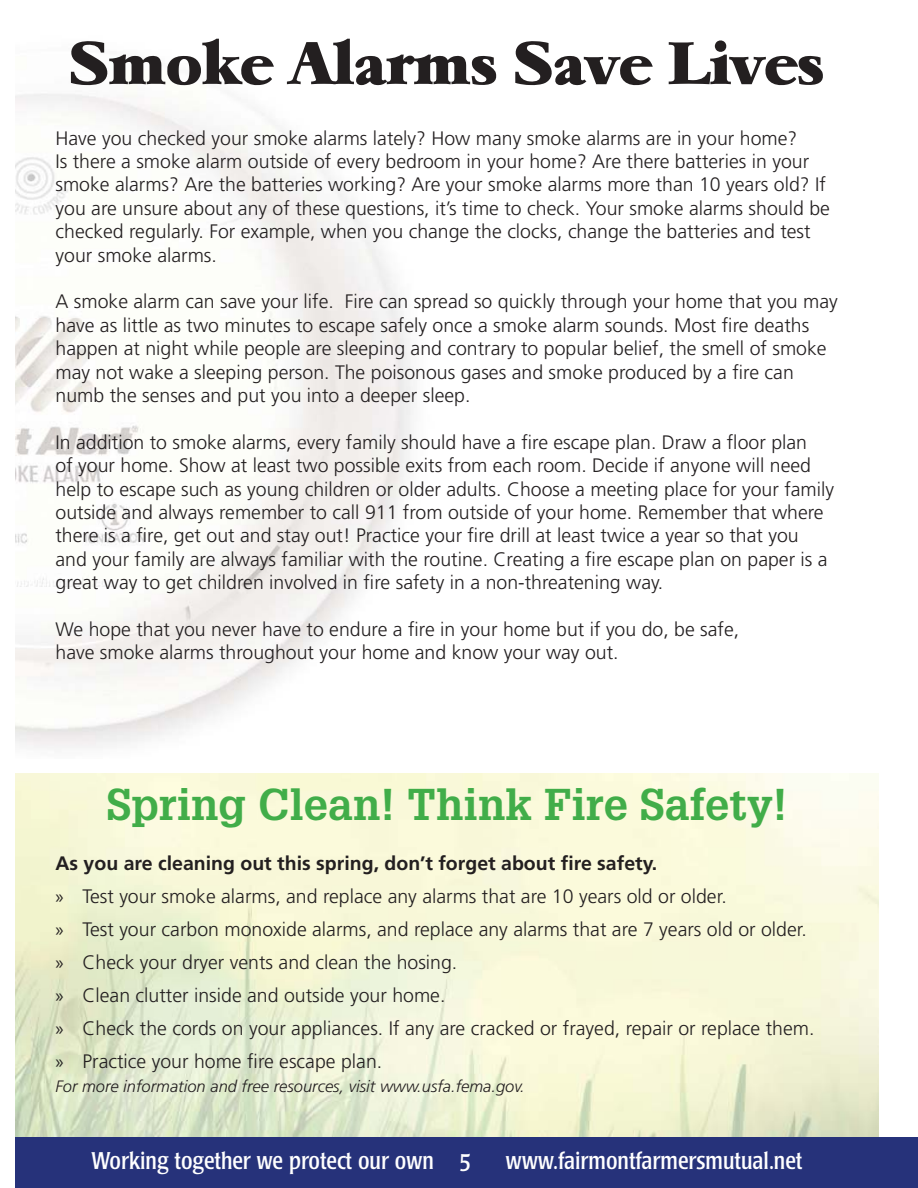
<style>
.page{position:relative;width:918px;height:1188px;background:#fff}
.page>*{position:absolute;margin:0;border:0;box-sizing:border-box;transform-origin:0 0}
.t1{font:58.5px "Garamond American";color:#231f20}
.t2{font:700 43.5px "Glypha";color:#41ad49}
.t3{font:condensed 24px "Poppl Laudatio";color:#fff}
.t4{font:300 19.5px/23.4px "Frutiger";color:#231f20}
.t5{font:italic 300 16.5px "Frutiger";color:#231f20}
.s1{font-weight:700}
.s2{font-family:"Myriad Pro";font-weight:400}
</style>
<div class="page">
<img style="left:15px;top:774px;width:864px;height:363px">
<div style="left:15px;top:1137px;width:903px;height:51px;background:#26327a"></div>
<img style="left:15px;top:94px;width:398px;height:654px">
<h1 class="t1" style="left:70px;top:42px;width:756px">Smoke Alarms Save Lives</h1>
<p class="t4" style="left:56px;top:128px;width:776px">Have you checked your smoke alarms lately? How many smoke alarms are in your home?<br>Is there a smoke alarm outside of every bedroom in your home? Are there batteries in your smoke alarms? Are the batteries working? Are your smoke alarms more than 10 years old? If you are unsure about any of these questions, it’s time to check. Your smoke alarms should be checked regularly. For example, when you change the clocks, change the batteries and test your smoke alarms.</p>
<p class="t4" style="left:56px;top:291px;width:784px">A smoke alarm can save your life. Fire can spread so quickly through your home that you may have as little as two minutes to escape safely once a smoke alarm sounds. Most fire deaths happen at night while people are sleeping and contrary to popular belief, the smell of smoke may not wake a sleeping person. The poisonous gases and smoke produced by a fire can numb the senses and put you into a deeper sleep.</p>
<p class="t4" style="left:55px;top:432px;width:780px">In addition to smoke alarms, every family should have a fire escape plan. Draw a floor plan<br>of your home. Show at least two possible exits from each room. Decide if anyone will need help to escape such as young children or older adults. Choose a meeting place for your family outside and always remember to call 911 from outside of your home. Remember that where there is a fire, get out and stay out! Practice your fire drill at least twice a year so that you and your family are always familiar with the routine. Creating a fire escape plan on paper is a great way to get children involved in fire safety in a non-threatening way.</p>
<p class="t4" style="left:55px;top:619px;width:685px">We hope that you never have to endure a fire in your home but if you do, be safe, have smoke alarms throughout your home and know your way out.</p>
<h2 class="t2" style="left:107px;top:788px;width:682px">Spring Clean! Think Fire Safety!</h2>
<p class="t4" style="left:56px;top:849px;width:761px;line-height:33px"><span class="s1">As you are cleaning out this spring, don’t forget about fire safety.<br></span><span class="s2">»</span> Test your smoke alarms, and replace any alarms that are 10 years old or older.<br><span class="s2">»</span> Test your carbon monoxide alarms, and replace any alarms that are 7 years old or older. <span class="s2">»</span> Check your dryer vents and clean the hosing.<br><span class="s2">»</span> Clean clutter inside and outside your home.<br><span class="s2">»</span> Check the cords on your appliances. If any are cracked or frayed, repair or replace them. <span class="s2">»</span> Practice your home fire escape plan.</p>
<p class="t5" style="left:56px;top:1079px;width:471px">For more information and free resources, visit www.usfa.fema.gov.</p>
<p class="t3" style="left:92px;top:1151px;width:344px">Working together we protect our own</p>
<p class="t3" style="left:506px;top:1151px;width:298px">www.fairmontfarmersmutual.net</p>
<p class="t3" style="left:459px;top:1153px;width:13px">5</p>
</div>
